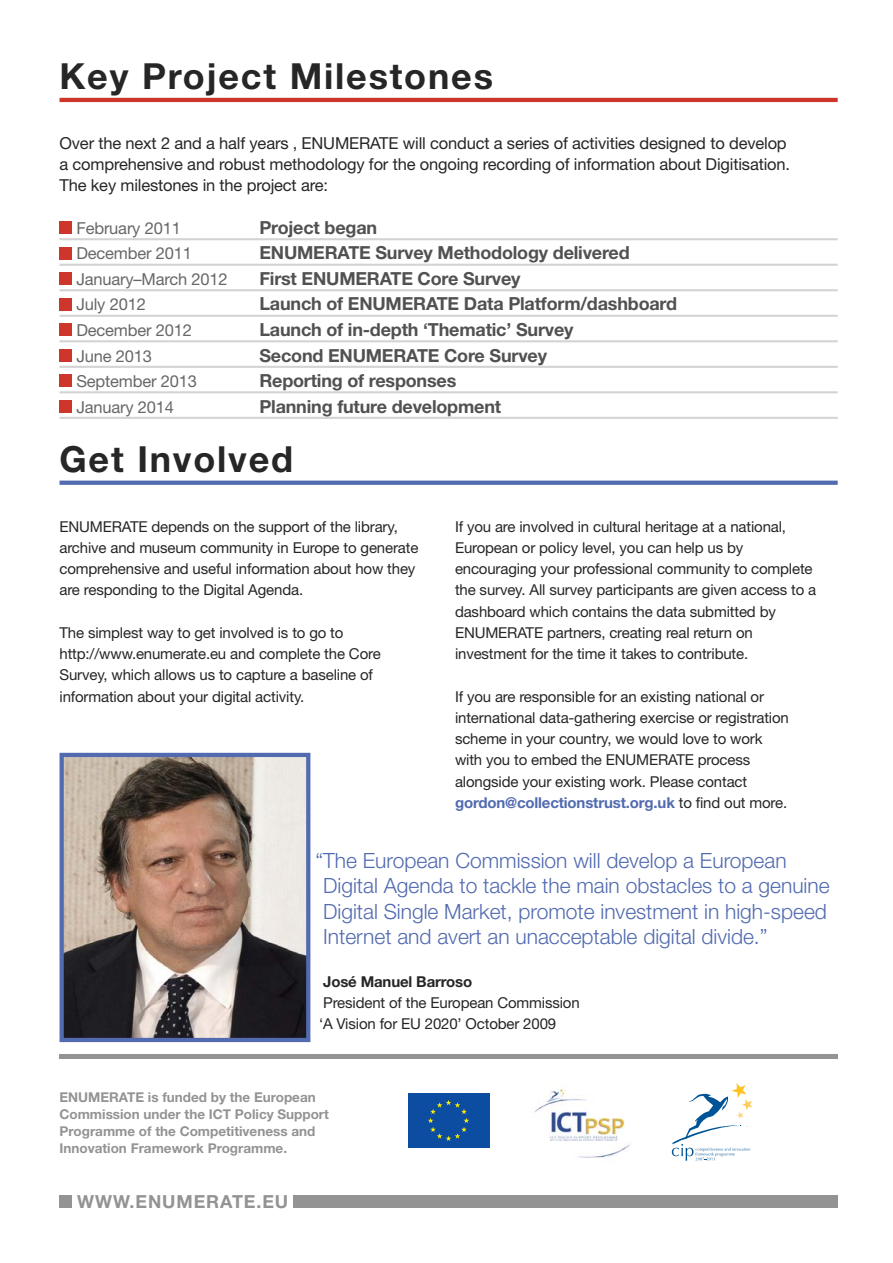
<style>
.page{position:relative;width:893px;height:1263px;background:#fff}
.page>*{position:absolute;margin:0;border:0;box-sizing:border-box;transform-origin:0 0}
.t1{font:700 36px "Helvetica Neue";letter-spacing:.05em;color:#272627}
.t2{font:300 21px/25.5px "Helvetica Neue";color:#516ab0}
.t3{font:700 18px "Helvetica Neue";letter-spacing:-.01em;color:#525152}
.t4{font:700 18px "Helvetica Neue";letter-spacing:.05em;color:#939393}
.t5{font:16.5px/21.3px "Helvetica Neue";letter-spacing:-.01em;color:#272627}
.t6{font:16.5px "Helvetica Neue";letter-spacing:-.01em;color:#686768}
.t7{font:15px/21.3px "Helvetica Neue";letter-spacing:-.01em;color:#272627}
.t8{font:700 15px "Helvetica Neue";letter-spacing:-.01em;color:#272627}
.t9{font:700 13.5px/17px "Helvetica Neue";color:#939393}
.s1{font-weight:700;color:#516ab0}
</style>
<div class="page">
<div style="left:293px;top:1195px;width:545px;height:13px;background:#939393"></div>
<div style="left:60px;top:1195px;width:12px;height:13px;background:#939393"></div>
<hr style="left:60px;top:98px;width:778px;height:4px;background:#ce352b">
<hr style="left:60px;top:238px;width:778px;height:2px;background:#d4d4d4">
<hr style="left:60px;top:264px;width:778px;height:2px;background:#d4d4d4">
<hr style="left:60px;top:289px;width:778px;height:2px;background:#d4d4d4">
<hr style="left:60px;top:315px;width:778px;height:2px;background:#d4d4d4">
<hr style="left:60px;top:340px;width:778px;height:2px;background:#d4d4d4">
<hr style="left:60px;top:366px;width:778px;height:2px;background:#d4d4d4">
<hr style="left:60px;top:391px;width:778px;height:2px;background:#d4d4d4">
<hr style="left:60px;top:417px;width:778px;height:2px;background:#d4d4d4">
<div style="left:60px;top:221px;width:12px;height:13px;background:#ce352b"></div>
<div style="left:60px;top:247px;width:12px;height:12px;background:#ce352b"></div>
<div style="left:60px;top:272px;width:12px;height:13px;background:#ce352b"></div>
<div style="left:60px;top:298px;width:12px;height:12px;background:#ce352b"></div>
<div style="left:60px;top:323px;width:12px;height:13px;background:#ce352b"></div>
<div style="left:60px;top:349px;width:12px;height:12px;background:#ce352b"></div>
<div style="left:60px;top:374px;width:12px;height:13px;background:#ce352b"></div>
<div style="left:60px;top:400px;width:12px;height:12px;background:#ce352b"></div>
<svg style="left:60px;top:481px;width:778px;height:4px;fill:#516ab0"></svg>
<img style="left:65px;top:758px;width:240px;height:279px">
<div style="left:60px;top:753px;width:250px;height:289px;border:4px solid #516ab0"></div>
<svg style="left:489px;top:1093px;width:1px;height:55px"></svg>
<div style="left:408px;top:1093px;width:81px;height:55px;background:#0d4da1"></div>
<svg style="left:428px;top:1100px;width:41px;height:41px"></svg>
<div style="left:60px;top:1054px;width:778px;height:5px;background:#939393"></div>
<img style="left:534px;top:1086px;width:96px;height:72px">
<svg style="left:672px;top:1083px;width:80px;height:78px"></svg>
<h1 class="t1" style="left:60px;top:64px;width:435px">Key Project Milestones</h1>
<p class="t5" style="left:60px;top:134px;width:732px">Over the next 2 and a half years , ENUMERATE will conduct a series of activities designed to develop a comprehensive and robust methodology for the ongoing recording of information about Digitisation.<br>The key milestones in the project are:</p>
<p class="t6" style="left:76px;top:222px;width:106px">February 2011</p>
<p class="t3" style="left:259px;top:221px;width:119px">Project began</p>
<p class="t6" style="left:76px;top:248px;width:117px">December 2011</p>
<p class="t3" style="left:259px;top:247px;width:372px">ENUMERATE Survey Methodology delivered</p>
<p class="t6" style="left:76px;top:273px;width:153px">January–March 2012</p>
<p class="t3" style="left:259px;top:272px;width:263px">First ENUMERATE Core Survey</p>
<p class="t6" style="left:76px;top:299px;width:71px">July 2012</p>
<p class="t3" style="left:259px;top:298px;width:419px">Launch of ENUMERATE Data Platform/dashboard</p>
<p class="t6" style="left:76px;top:324px;width:117px">December 2012</p>
<p class="t3" style="left:259px;top:323px;width:316px">Launch of in-depth ‘Thematic’ Survey</p>
<p class="t6" style="left:76px;top:350px;width:77px">June 2013</p>
<p class="t3" style="left:259px;top:349px;width:289px">Second ENUMERATE Core Survey</p>
<p class="t6" style="left:76px;top:375px;width:122px">September 2013</p>
<p class="t3" style="left:259px;top:374px;width:199px">Reporting of responses</p>
<p class="t6" style="left:76px;top:401px;width:99px">January 2014</p>
<p class="t3" style="left:259px;top:400px;width:243px">Planning future development</p>
<h1 class="t1" style="left:60px;top:446px;width:235px">Get Involved</h1>
<p class="t7" style="left:60px;top:517px;width:360px">ENUMERATE depends on the support of the library, archive and museum community in Europe to generate comprehensive and useful information about how they are responding to the Digital Agenda.</p>
<p class="t7" style="left:60px;top:623px;width:323px">The simplest way to get involved is to go to http://www.enumerate.eu and complete the Core Survey, which allows us to capture a baseline of information about your digital activity.</p>
<p class="t7" style="left:455px;top:517px;width:363px">If you are involved in cultural heritage at a national, European or policy level, you can help us by encouraging your professional community to complete the survey. All survey participants are given access to a dashboard which contains the data submitted by ENUMERATE partners, creating real return on investment for the time it takes to contribute.</p>
<p class="t7" style="left:455px;top:687px;width:335px">If you are responsible for an existing national or international data-gathering exercise or registration scheme in your country, we would love to work with you to embed the ENUMERATE process alongside your existing work. Please contact <span class="s1">gordon@collectionstrust.org.uk</span> to find out more.</p>
<h2 class="t2" style="left:323px;top:849px;width:508px;text-indent:-8px">“The European Commission will develop a European Digital Agenda to tackle the main obstacles to a genuine Digital Single Market, promote investment in high-speed Internet and avert an unacceptable digital divide.”</h2>
<p class="t8" style="left:323px;top:976px;width:151px">José Manuel Barroso</p>
<p class="t7" style="left:319px;top:993px;width:262px">President of the European Commission ‘A Vision for EU 2020’ October 2009</p>
<p class="t9" style="left:60px;top:1089px;width:271px">ENUMERATE is funded by the European Commission under the ICT Policy Support Programme of the Competitiveness and Innovation Framework Programme.</p>
<p class="t4" style="left:77px;top:1195px;width:212px">WWW.ENUMERATE.EU</p>
</div>
